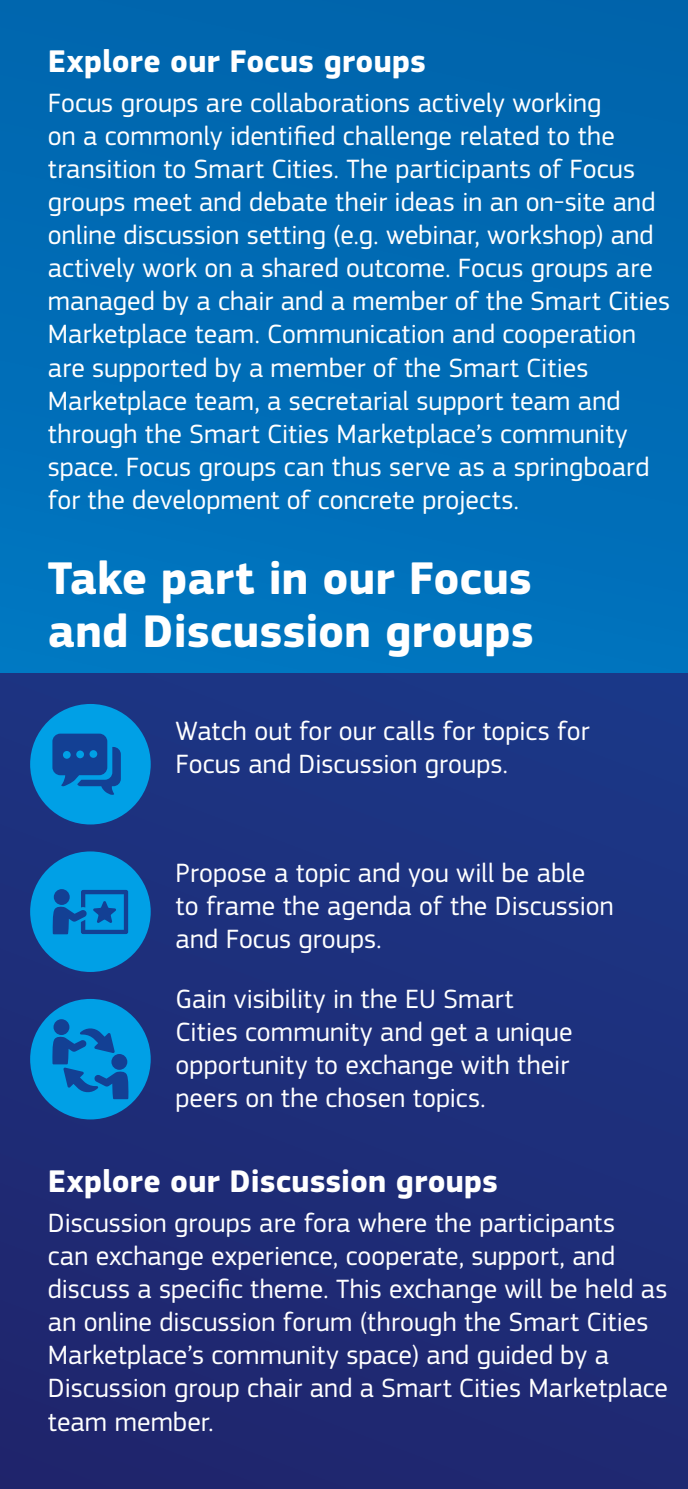
<style>
.page{position:relative;width:688px;height:1489px;background:#fff}
.page>*{position:absolute;margin:0;border:0;box-sizing:border-box;transform-origin:0 0}
.t1{font:700 47.5px/52.5px "EC Square Sans Pro";color:#fff}
.t2{font:700 32.5px "EC Square Sans Pro";letter-spacing:.005em;color:#fff}
.t3{font:27.5px/33px "EC Square Sans Pro";letter-spacing:.005em;color:#fff}
</style>
<div class="page">
<div style="left:0;top:0;width:687px;height:1488px;background:#006cb5"></div>
<div style="left:0;top:673px;width:687px;height:815px;background:#1e2e7a"></div>
<div style="left:30px;top:851px;width:121px;height:120px;background:#00a0e6;border-radius:50%"></div>
<div style="left:30px;top:998px;width:121px;height:121px;background:#00a0e6;border-radius:50%"></div>
<div style="left:30px;top:704px;width:121px;height:120px;background:#00a0e6;border-radius:50%"></div>
<svg style="left:52px;top:889px;width:76px;height:45px"></svg>
<div style="left:53px;top:1019px;width:16px;height:15px;background:#134094;border-radius:50%"></div>
<svg style="left:52px;top:1027px;width:77px;height:72px"></svg>
<div style="left:111px;top:1053px;width:16px;height:16px;background:#134094;border-radius:50%"></div>
<svg style="left:52px;top:733px;width:69px;height:61px"></svg>
<p class="t2" style="left:48px;top:42px;width:379px">Explore our Focus groups</p>
<p class="t3" style="left:48px;top:87px;width:623px">Focus groups are collaborations actively working<br>on a commonly identified challenge related to the transition to Smart Cities. The participants of Focus groups meet and debate their ideas in an on-site and online discussion setting (e.g. webinar, workshop) and actively work on a shared outcome. Focus groups are managed by a chair and a member of the Smart Cities Marketplace team. Communication and cooperation are supported by a member of the Smart Cities Marketplace team, a secretarial support team and through the Smart Cities Marketplace’s community space. Focus groups can thus serve as a springboard for the development of concrete projects.</p>
<h1 class="t1" style="left:48px;top:553px;width:487px">Take part in our Focus and Discussion groups</h1>
<p class="t3" style="left:175px;top:714px;width:415px">Watch out for our calls for topics for<br>Focus and Discussion groups.</p>
<p class="t3" style="left:175px;top:856px;width:439px">Propose a topic and you will be able to frame the agenda of the Discussion and Focus groups.</p>
<p class="t3" style="left:175px;top:982px;width:398px">Gain visibility in the EU Smart<br>Cities community and get a unique opportunity to exchange with their peers on the chosen topics.</p>
<p class="t2" style="left:48px;top:1161px;width:451px">Explore our Discussion groups</p>
<p class="t3" style="left:48px;top:1206px;width:621px">Discussion groups are fora where the participants<br>can exchange experience, cooperate, support, and discuss a specific theme. This exchange will be held as an online discussion forum (through the Smart Cities Marketplace’s community space) and guided by a Discussion group chair and a Smart Cities Marketplace team member.</p>
</div>
